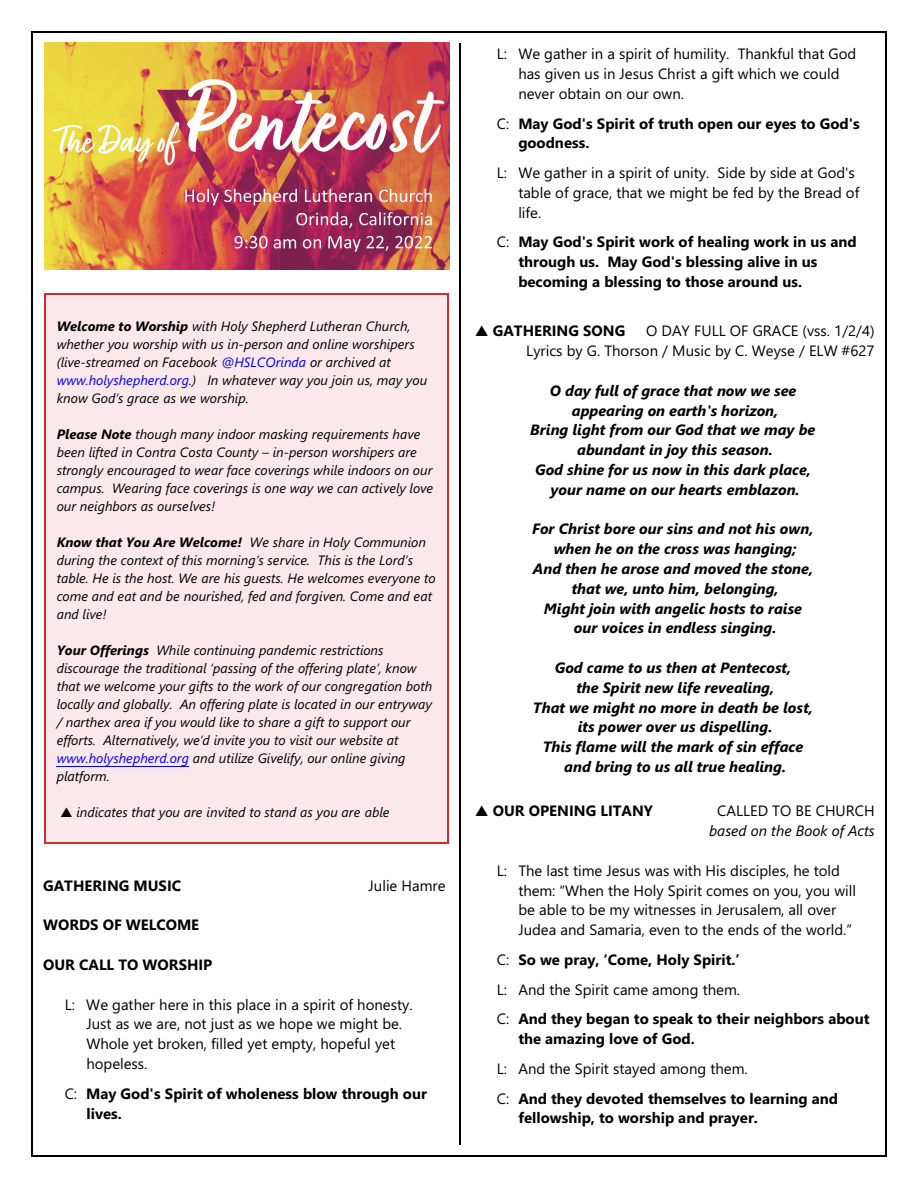
<style>
.page{position:relative;width:918px;height:1188px;background:#fff}
.page>*{position:absolute;margin:0;border:0;box-sizing:border-box;transform-origin:0 0}
.t1{font:15px/19.8px "Segoe UI";color:#000}
.t2{font:italic 700 15px/19.8px "Segoe UI";color:#000;text-align:center}
.t3{font:700 15px/19.8px "Segoe UI";color:#000}
.t4{font:italic 15px "Segoe UI";color:#000}
.t5{font:italic 13.5px/18px "Segoe UI";color:#000}
.s1{font-weight:700}
.s2{color:#00f}
.s3{font-weight:400}
</style>
<div class="page">
<hr style="left:31px;top:31px;width:1px;height:1126px;background:#000">
<hr style="left:886px;top:31px;width:1px;height:1126px;background:#000">
<hr style="left:31px;top:31px;width:856px;height:1px;background:#000">
<hr style="left:31px;top:1156px;width:856px;height:1px;background:#000">
<div style="left:44px;top:294px;width:405px;height:550px;background:#fae8eb"></div>
<hr style="left:57px;top:766px;width:132px;height:1px;background:#00f">
<hr style="left:44px;top:294px;width:2px;height:550px;background:#d12b38">
<hr style="left:447px;top:294px;width:2px;height:550px;background:#d12b38">
<hr style="left:44px;top:294px;width:405px;height:1px;background:#d12b38">
<hr style="left:44px;top:843px;width:405px;height:1px;background:#d12b38">
<img style="left:44px;top:43px;width:406px;height:227px">
<hr style="left:460px;top:43px;width:1px;height:1102px;background:#000">
<p class="t5" style="left:57px;top:319px;width:372px"><span class="s1">Welcome to Worship</span> with Holy Shepherd Lutheran Church, whether you worship with us in-person and online worshipers (live-streamed on Facebook <span class="s2">@HSLCOrinda</span> or archived at <span class="s2">www.holyshepherd.org</span>.) In whatever way you join us, may you know God’s grace as we worship.</p>
<p class="t5" style="left:57px;top:427px;width:378px"><span class="s1">Please Note</span> though many indoor masking requirements have been lifted in Contra Costa County – in-person worshipers are strongly encouraged to wear face coverings while indoors on our campus. Wearing face coverings is one way we can actively love our neighbors as ourselves!</p>
<p class="t5" style="left:57px;top:535px;width:380px"><span class="s1">Know that You Are Welcome!</span> We share in Holy Communion during the context of this morning’s service. This is the Lord’s table. He is the host. We are his guests. He welcomes everyone to come and eat and be nourished, fed and forgiven. Come and eat and live!</p>
<p class="t5" style="left:57px;top:643px;width:377px"><span class="s1">Your Offerings</span> While continuing pandemic restrictions discourage the traditional ‘passing of the offering plate’, know that we welcome your gifts to the work of our congregation both locally and globally. An offering plate is located in our entryway / narthex area if you would like to share a gift to support our efforts. Alternatively, we’d invite you to visit our website at <span class="s2">www.holyshepherd.org</span> and utilize Givelify, our online giving platform.</p>
<p class="t5" style="left:76px;top:805px;width:315px">indicates that you are invited to stand as you are able</p>
<p class="t3" style="left:43px;top:877px;width:139px">GATHERING MUSIC</p>
<p class="t1" style="left:369px;top:877px;width:78px">Julie Hamre</p>
<p class="t3" style="left:43px;top:917px;width:157px">WORDS OF WELCOME</p>
<p class="t3" style="left:43px;top:956px;width:171px">OUR CALL TO WORSHIP</p>
<p class="t1" style="left:86px;top:996px;width:328px;text-indent:-22px">L: We gather here in this place in a spirit of honesty.<br>Just as we are, not just as we hope we might be.<br>Whole yet broken, filled yet empty, hopeful yet hopeless.</p>
<p class="t3" style="left:86px;top:1085px;width:342px;text-indent:-22px"><span class="s3">C:</span> May God's Spirit of wholeness blow through our lives.</p>
<p class="t1" style="left:518px;top:45px;width:339px;text-indent:-22px">L: We gather in a spirit of humility. Thankful that God has given us in Jesus Christ a gift which we could never obtain on our own.</p>
<p class="t3" style="left:518px;top:115px;width:343px;text-indent:-22px"><span class="s3">C:</span> May God's Spirit of truth open our eyes to God's goodness.</p>
<p class="t1" style="left:518px;top:164px;width:342px;text-indent:-22px">L: We gather in a spirit of unity. Side by side at God's table of grace, that we might be fed by the Bread of life.</p>
<p class="t3" style="left:518px;top:234px;width:340px;text-indent:-22px"><span class="s3">C:</span> May God's Spirit work of healing work in us and through us. May God's blessing alive in us becoming a blessing to those around us.</p>
<p class="t3" style="left:493px;top:323px;width:134px">GATHERING SONG</p>
<p class="t1" style="left:526px;top:323px;width:350px;text-align:right">O DAY FULL OF GRACE (vss. 1/2/4)<br>Lyrics by G. Thorson / Music by C. Weyse / ELW #627</p>
<p class="t2" style="left:530px;top:382px;width:287px">O day full of grace that now we see appearing on earth's horizon,<br>Bring light from our God that we may be abundant in joy this season.<br>God shine for us now in this dark place, your name on our hearts emblazon.</p>
<p class="t2" style="left:532px;top:521px;width:283px">For Christ bore our sins and not his own, when he on the cross was hanging;<br>And then he arose and moved the stone, that we, unto him, belonging,<br>Might join with angelic hosts to raise our voices in endless singing.</p>
<p class="t2" style="left:533px;top:659px;width:282px">God came to us then at Pentecost,<br>the Spirit new life revealing,<br>That we might no more in death be lost, its power over us dispelling.<br>This flame will the mark of sin efface and bring to us all true healing.</p>
<p class="t3" style="left:493px;top:803px;width:162px">OUR OPENING LITANY</p>
<p class="t1" style="left:717px;top:803px;width:159px">CALLED TO BE CHURCH</p>
<p class="t4" style="left:709px;top:825px;width:167px">based on the Book of Acts</p>
<p class="t1" style="left:518px;top:862px;width:339px;text-indent:-22px">L: The last time Jesus was with His disciples, he told them: “When the Holy Spirit comes on you, you will be able to be my witnesses in Jerusalem, all over Judea and Samaria, even to the ends of the world.”</p>
<p class="t3" style="left:497px;top:946px;width:374px;line-height:29.7px"><span class="s3">C:</span> So we pray, ‘Come, Holy Spirit.’<br><span class="s3">L: And the Spirit came among them.<br>C:</span> And they began to speak to their neighbors about</p>
<p class="t3" style="left:518px;top:1030px;width:178px">the amazing love of God.</p>
<p class="t3" style="left:497px;top:1055px;width:343px;line-height:29.7px"><span class="s3">L: And the Spirit stayed among them.<br>C:</span> And they devoted themselves to learning and</p>
<p class="t3" style="left:518px;top:1110px;width:241px">fellowship, to worship and prayer.</p>
</div>
